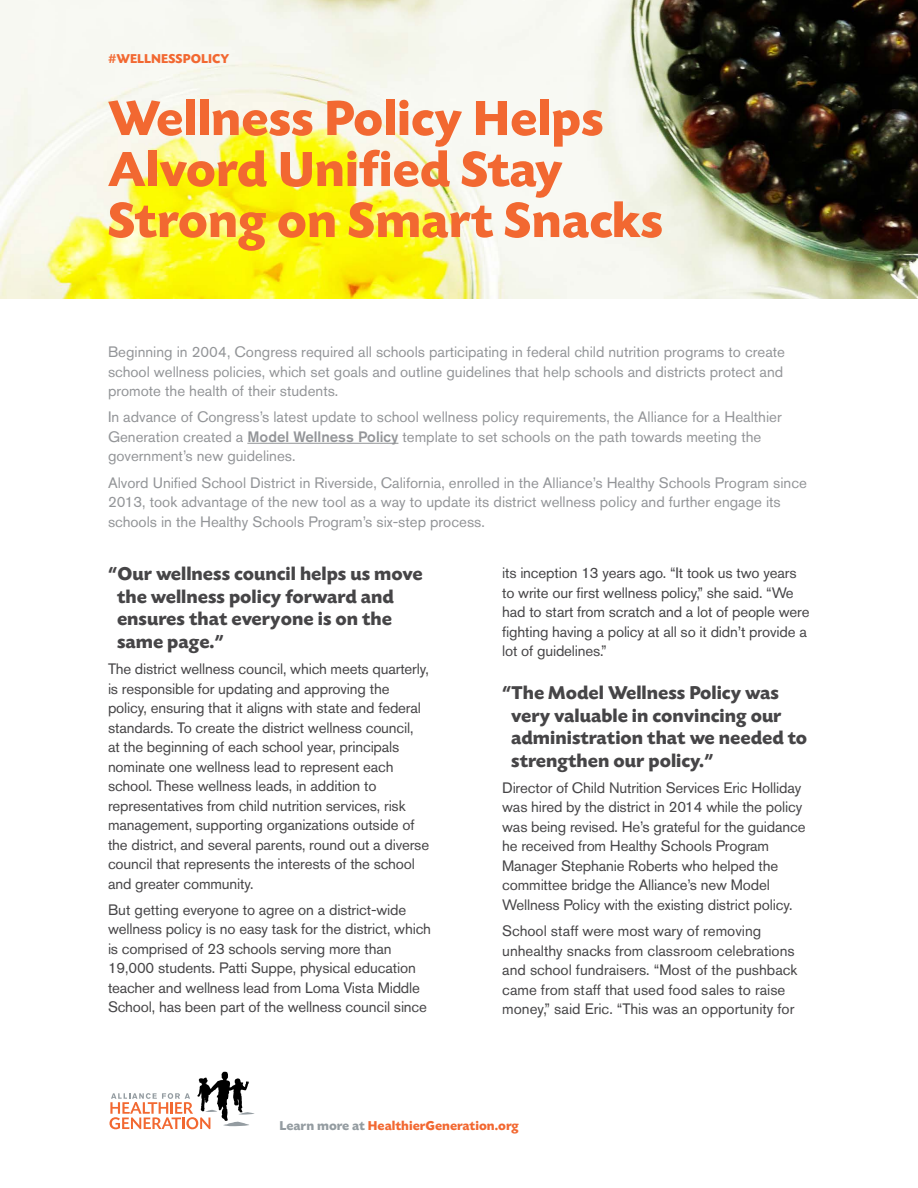
<style>
.page{position:relative;width:918px;height:1188px;background:#fff}
.page>*{position:absolute;margin:0;border:0;box-sizing:border-box;transform-origin:0 0}
.t1{font:700 51.9px/51px "Today SBOP";color:#f26831}
.t2{font:700 19.5px/22.5px "Today SBOP";color:#464547}
.t3{font:15px/19.5px "Akzidenz Grotesk Std";letter-spacing:-.01em;color:#464547}
.t4{font:15px/19.5px "Akzidenz Grotesk Std";color:#939598}
.t5{font:700 13.5px "Today SBOP";color:#f26831}
.s1{font-weight:500}
.s2{color:#949ca1}
</style>
<div class="page">
<img style="left:0;top:0;width:918px;height:298px">
<hr style="left:247px;top:443px;width:151px;height:1px;background:#939598">
<svg style="left:109px;top:1072px;width:146px;height:57px"></svg>
<p class="t5" style="left:108px;top:52px;width:123px">#WELLNESSPOLICY</p>
<h1 class="t1" style="left:108px;top:94px;width:557px">Wellness Policy Helps<br>Alvord Unified Stay<br>Strong on Smart Snacks</h1>
<p class="t4" style="left:108px;top:342px;width:679px;text-align:justify">Beginning in 2004, Congress required all schools participating in federal child nutrition programs to create school wellness policies, which set goals and outline guidelines that help schools and districts protect and promote the health of their students.</p>
<p class="t4" style="left:108px;top:407px;width:675px">In advance of Congress’s latest update to school wellness policy requirements, the Alliance for a Healthier<br>Generation created a <span class="s1">Model Wellness Policy</span> template to set schools on the path towards meeting the government’s new guidelines.</p>
<p class="t4" style="left:108px;top:472px;width:701px">Alvord Unified School District in Riverside, California, enrolled in the Alliance’s Healthy Schools Program since<br>2013, took advantage of the new tool as a way to update its district wellness policy and further engage its schools in the Healthy Schools Program’s six-step process.</p>
<h2 class="t2" style="left:117px;top:563px;width:307px;text-indent:-9px">“Our wellness council helps us move the wellness policy forward and ensures that everyone is on the same page.”</h2>
<p class="t3" style="left:108px;top:659px;width:323px">The district wellness council, which meets quarterly, is responsible for updating and approving the policy, ensuring that it aligns with state and federal standards. To create the district wellness council, at the beginning of each school year, principals nominate one wellness lead to represent each school. These wellness leads, in addition to representatives from child nutrition services, risk management, supporting organizations outside of the district, and several parents, round out a diverse council that represents the interests of the school and greater community.</p>
<p class="t3" style="left:108px;top:900px;width:324px">But getting everyone to agree on a district-wide wellness policy is no easy task for the district, which is comprised of 23 schools serving more than 19,000 students. Patti Suppe, physical education teacher and wellness lead from Loma Vista Middle School, has been part of the wellness council since</p>
<p class="t3" style="left:502px;top:563px;width:309px">its inception 13 years ago. “It took us two years to write our first wellness policy,” she said. “We had to start from scratch and a lot of people were fighting having a policy at all so it didn’t provide a lot of guidelines.”</p>
<h2 class="t2" style="left:511px;top:682px;width:298px;text-indent:-9px">“The Model Wellness Policy was very valuable in convincing our administration that we needed to strengthen our policy.”</h2>
<p class="t3" style="left:502px;top:778px;width:305px">Director of Child Nutrition Services Eric Holliday was hired by the district in 2014 while the policy was being revised. He’s grateful for the guidance he received from Healthy Schools Program Manager Stephanie Roberts who helped the committee bridge the Alliance’s new Model Wellness Policy with the existing district policy.</p>
<p class="t3" style="left:502px;top:921px;width:297px">School staff were most wary of removing unhealthy snacks from classroom celebrations and school fundraisers. “Most of the pushback came from staff that used food sales to raise money,” said Eric. “This was an opportunity for</p>
<p class="t5" style="left:280px;top:1118px;width:241px"><span class="s2">Learn more at</span> HealthierGeneration.org</p>
</div>
